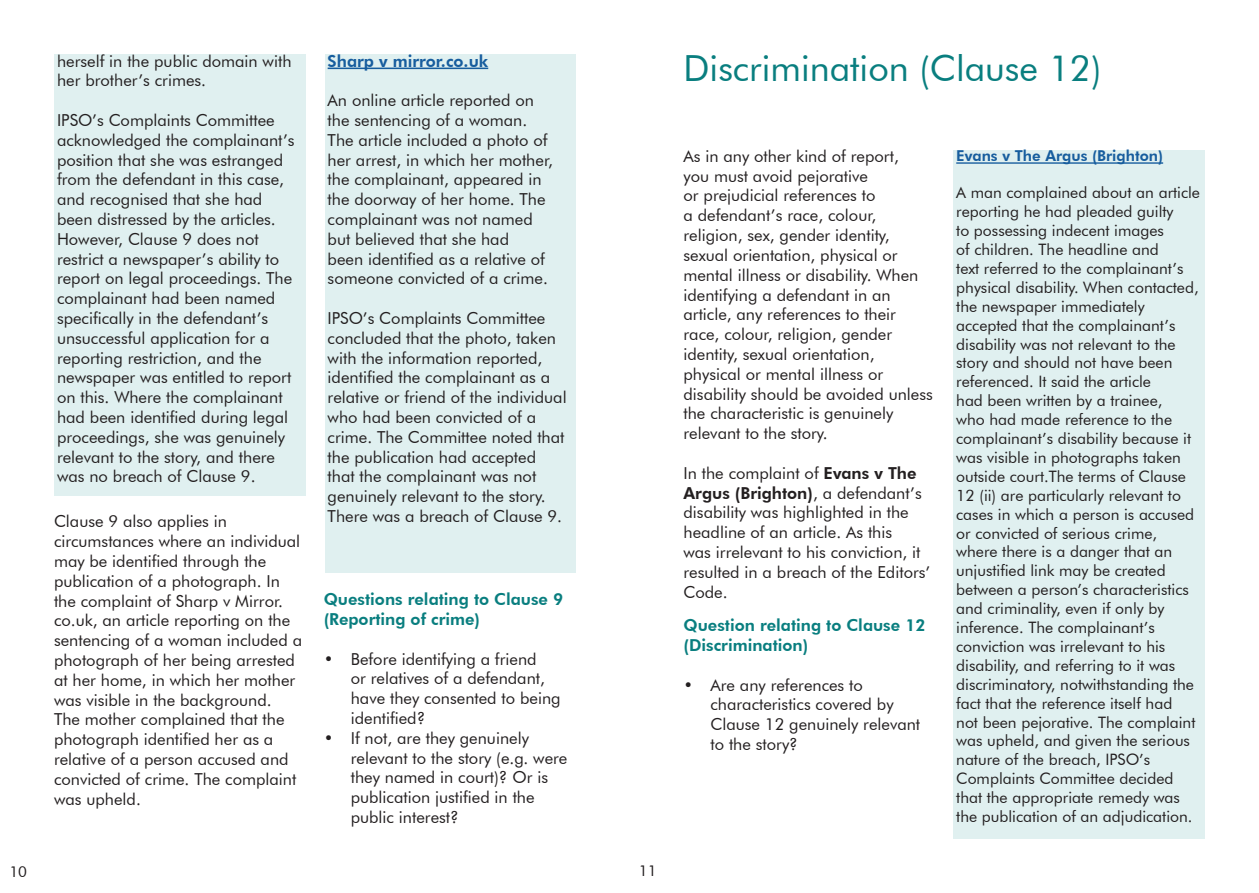
<style>
.page{position:relative;width:1259px;height:893px;background:#fff}
.page>*{position:absolute;margin:0;border:0;box-sizing:border-box;transform-origin:0 0}
.t1{font:36px "Futura BT";color:#097e7f}
.t2{font:16.5px/19.8px "Futura BT";color:#231f20}
.t3{font:800 16.5px/19.8px "Futura BT";color:#097e7f}
.t4{font:800 16.5px "Futura BT";color:#175d9e}
.t5{font:15.75px/18.9px "Futura BT";color:#231f20}
.t6{font:800 15px "Futura BT";color:#175d9e}
.t7{font:15px "Futura BT";color:#231f20}
.s1{font-weight:800}
</style>
<div class="page">
<div style="left:325px;top:54px;width:250px;height:519px;background:#e0f0f0"></div>
<hr style="left:328px;top:68px;width:160px;height:1px;background:#175d9e">
<div style="left:54px;top:54px;width:252px;height:441px;background:#e0f0f0"></div>
<div style="left:953px;top:150px;width:252px;height:689px;background:#e0f0f0"></div>
<hr style="left:956px;top:162px;width:207px;height:2px;background:#175d9e">
<p class="t2" style="left:57px;top:51px;width:236px">herself in the public domain with her brother’s crimes.</p>
<p class="t2" style="left:57px;top:110px;width:239px">IPSO’s Complaints Committee acknowledged the complainant’s position that she was estranged from the defendant in this case, and recognised that she had been distressed by the articles.<br>However, Clause 9 does not restrict a newspaper’s ability to report on legal proceedings. The complainant had been named specifically in the defendant’s unsuccessful application for a reporting restriction, and the newspaper was entitled to report on this. Where the complainant had been identified during legal proceedings, she was genuinely relevant to the story, and there was no breach of Clause 9.</p>
<p class="t2" style="left:54px;top:511px;width:249px">Clause 9 also applies in circumstances where an individual may be identified through the publication of a photograph. In the complaint of Sharp v Mirror. co.uk, an article reporting on the sentencing of a woman included a photograph of her being arrested at her home, in which her mother was visible in the background.<br>The mother complained that the photograph identified her as a relative of a person accused and convicted of crime. The complaint was upheld.</p>
<p class="t4" style="left:328px;top:51px;width:162px">Sharp v mirror.co.uk</p>
<p class="t2" style="left:328px;top:90px;width:227px">An online article reported on the sentencing of a woman.<br>The article included a photo of her arrest, in which her mother, the complainant, appeared in the doorway of her home. The complainant was not named but believed that she had<br>been identified as a relative of someone convicted of a crime.</p>
<p class="t2" style="left:328px;top:308px;width:240px">IPSO’s Complaints Committee concluded that the photo, taken with the information reported, identified the complainant as a relative or friend of the individual who had been convicted of a crime. The Committee noted that the publication had accepted that the complainant was not genuinely relevant to the story.<br>There was a breach of Clause 9.</p>
<p class="t3" style="left:324px;top:589px;width:241px">Questions relating to Clause 9 (Reporting of crime)</p>
<p class="t2" style="left:351px;top:649px;width:211px;text-indent:-27px">• Before identifying a friend<br>or relatives of a defendant, have they consented to being identified?</p>
<p class="t2" style="left:351px;top:728px;width:218px;text-indent:-27px">• If not, are they genuinely relevant to the story (e.g. were they named in court)? Or is publication justified in the public interest?</p>
<p class="t7" style="left:9px;top:863px;width:19px">10</p>
<p class="t7" style="left:639px;top:861px;width:19px">11</p>
<h1 class="t1" style="left:683px;top:47px;width:419px">Discrimination (Clause 12)</h1>
<p class="t2" style="left:683px;top:146px;width:251px">As in any other kind of report,<br>you must avoid pejorative<br>or prejudicial references to<br>a defendant’s race, colour, religion, sex, gender identity, sexual orientation, physical or mental illness or disability. When identifying a defendant in an article, any references to their race, colour, religion, gender identity, sexual orientation, physical or mental illness or disability should be avoided unless the characteristic is genuinely relevant to the story.</p>
<p class="t2" style="left:683px;top:463px;width:248px">In the complaint of <span class="s1">Evans v The<br>Argus (Brighton)</span>, a defendant’s disability was highlighted in the headline of an article. As this<br>was irrelevant to his conviction, it resulted in a breach of the Editors’<br>Code.</p>
<p class="t3" style="left:683px;top:615px;width:244px">Question relating to Clause 12 (Discrimination)</p>
<p class="t2" style="left:710px;top:675px;width:211px;text-indent:-27px">• Are any references to characteristics covered by<br>Clause 12 genuinely relevant to the story?</p>
<p class="t6" style="left:956px;top:147px;width:208px">Evans v The Argus (Brighton)</p>
<p class="t5" style="left:956px;top:183px;width:245px">A man complained about an article reporting he had pleaded guilty<br>to possessing indecent images<br>of children. The headline and<br>text referred to the complainant’s physical disability. When contacted, the newspaper immediately accepted that the complainant’s disability was not relevant to the story and should not have been referenced. It said the article<br>had been written by a trainee,<br>who had made reference to the complainant’s disability because it was visible in photographs taken outside court.The terms of Clause<br>12 (ii) are particularly relevant to cases in which a person is accused or convicted of serious crime, where there is a danger that an unjustified link may be created between a person’s characteristics and criminality, even if only by inference. The complainant’s conviction was irrelevant to his disability, and referring to it was discriminatory, notwithstanding the fact that the reference itself had<br>not been pejorative. The complaint was upheld, and given the serious nature of the breach, IPSO’s<br>Complaints Committee decided that the appropriate remedy was the publication of an adjudication.</p>
</div>
